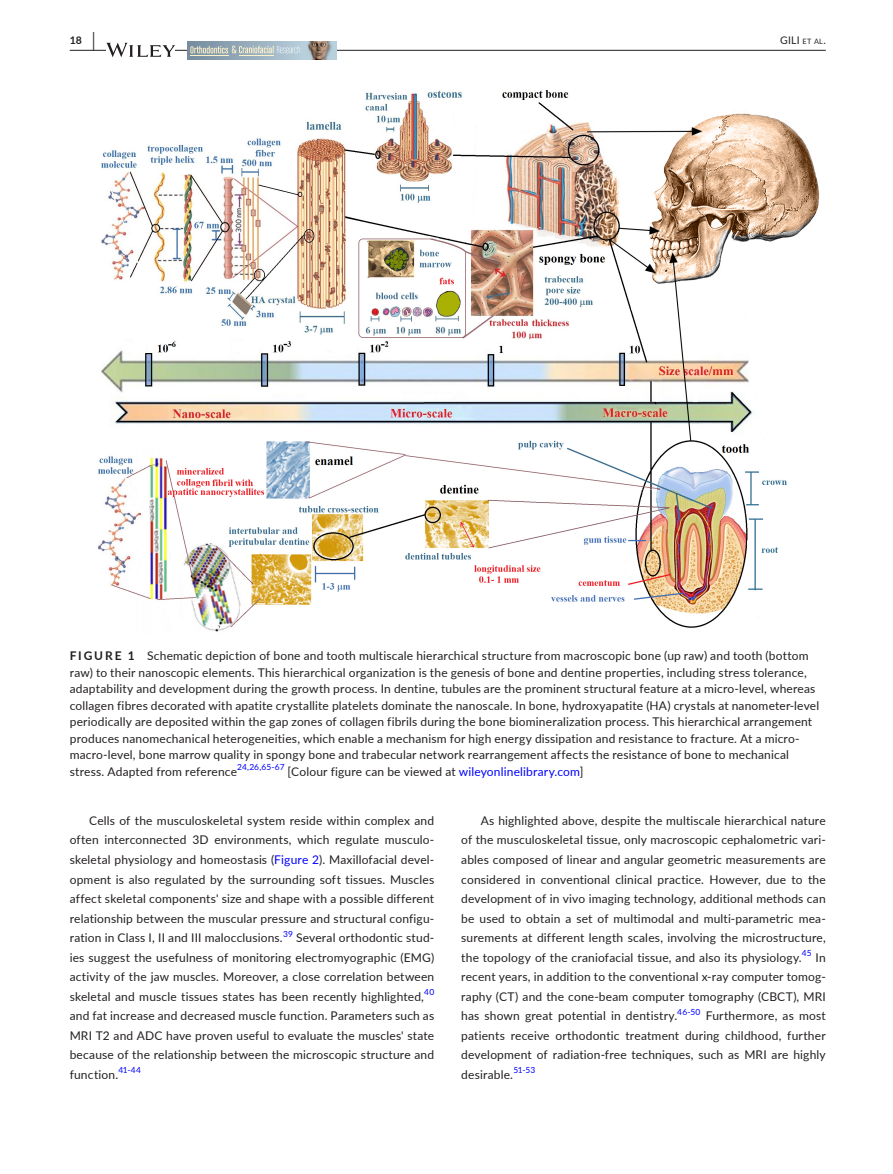
<style>
.page{position:relative;width:893px;height:1174px;background:#fff}
.page>*{position:absolute;margin:0;border:0;box-sizing:border-box;transform-origin:0 0}
.t1{font:12px/19.5px "Lato";letter-spacing:.015em;color:#231f20;text-align:justify}
.t2{font:10.5px "Lato";color:#231f20}
.t3{font:700 10.5px "Lato";color:#231f20}
.t4{font:8.4px "Lato";letter-spacing:-.005em;color:#00f}
.s1{font-size:19.5px}
.s2{font-size:7.35px}
.s3{font-weight:700}
.s4{color:#00f}
</style>
<div class="page">
<hr style="left:70px;top:50px;width:756px;height:1px;background:#231f20">
<svg style="left:106px;top:43px;width:69px;height:14px"></svg>
<svg style="left:187px;top:41px;width:149px;height:1px"></svg>
<div style="left:187px;top:42px;width:115px;height:17px;background:linear-gradient(to right,#758a9d,#b6ccd8)"></div>
<svg style="left:190px;top:46px;width:110px;height:8px"></svg>
<hr style="left:239px;top:55px;width:35px;height:1px;background:#fef2ca">
<hr style="left:190px;top:55px;width:39px;height:1px;background:#fef2ca">
<img style="left:302px;top:42px;width:34px;height:17px">
<img style="left:98px;top:90px;width:722px;height:542px">
<p class="t3" style="left:70px;top:33px;width:27px">18 <span class="s1">|</span></p>
<p class="t2" style="left:780px;top:33px;width:47px">GILI <span class="s2">et al</span>.</p>
<p class="t1" style="left:70px;top:647px;width:751px;line-height:16.5px;text-align:left"><span class="s3">FIGURE 1</span> Schematic depiction of bone and tooth multiscale hierarchical structure from macroscopic bone (up raw) and tooth (bottom raw) to their nanoscopic elements. This hierarchical organization is the genesis of bone and dentine properties, including stress tolerance, adaptability and development during the growth process. In dentine, tubules are the prominent structural feature at a micro-level, whereas collagen fibres decorated with apatite crystallite platelets dominate the nanoscale. In bone, hydroxyapatite (HA) crystals at nanometer-level periodically are deposited within the gap zones of collagen fibrils during the bone biomineralization process. This hierarchical arrangement produces nanomechanical heterogeneities, which enable a mechanism for high energy dissipation and resistance to fracture. At a micro&shy;macro-level, bone marrow quality in spongy bone and trabecular network rearrangement affects the resistance of bone to mechanical stress. Adapted from reference</p>
<p class="t4" style="left:237px;top:761px;width:49px">24,26,65-67</p>
<p class="t1" style="left:288px;top:761px;width:297px">[Colour figure can be viewed at <span class="s4">wileyonlinelibrary.com</span>]</p>
<p class="t1" style="left:70px;top:810px;width:366px;text-indent:20px">Cells of the musculoskeletal system reside within complex and often interconnected 3D environments, which regulate musculo&shy;skeletal physiology and homeostasis (<span class="s4">Figure 2</span>). Maxillofacial devel&shy;opment is also regulated by the surrounding soft tissues. Muscles affect skeletal components' size and shape with a possible different relationship between the muscular pressure and structural configu&shy;ration in Class I, II and III malocclusions.<sup>39</sup> Several orthodontic stud&shy;ies suggest the usefulness of monitoring electromyographic (EMG) activity of the jaw muscles. Moreover, a close correlation between skeletal and muscle tissues states has been recently highlighted,<sup>40 </sup>and fat increase and decreased muscle function. Parameters such as MRI T2 and ADC have proven useful to evaluate the muscles' state because of the relationship between the microscopic structure and function.<sup>41-44</sup></p>
<p class="t1" style="left:461px;top:810px;width:366px;text-indent:20px">As highlighted above, despite the multiscale hierarchical nature of the musculoskeletal tissue, only macroscopic cephalometric vari&shy;ables composed of linear and angular geometric measurements are considered in conventional clinical practice. However, due to the development of in vivo imaging technology, additional methods can be used to obtain a set of multimodal and multi-parametric mea&shy;surements at different length scales, involving the microstructure, the topology of the craniofacial tissue, and also its physiology.<sup>45</sup> In recent years, in addition to the conventional x-ray computer tomog&shy;raphy (CT) and the cone-beam computer tomography (CBCT), MRI has shown great potential in dentistry.<sup>46-50</sup> Furthermore, as most patients receive orthodontic treatment during childhood, further development of radiation-free techniques, such as MRI are highly desirable.<sup>51-53</sup></p>
</div>
